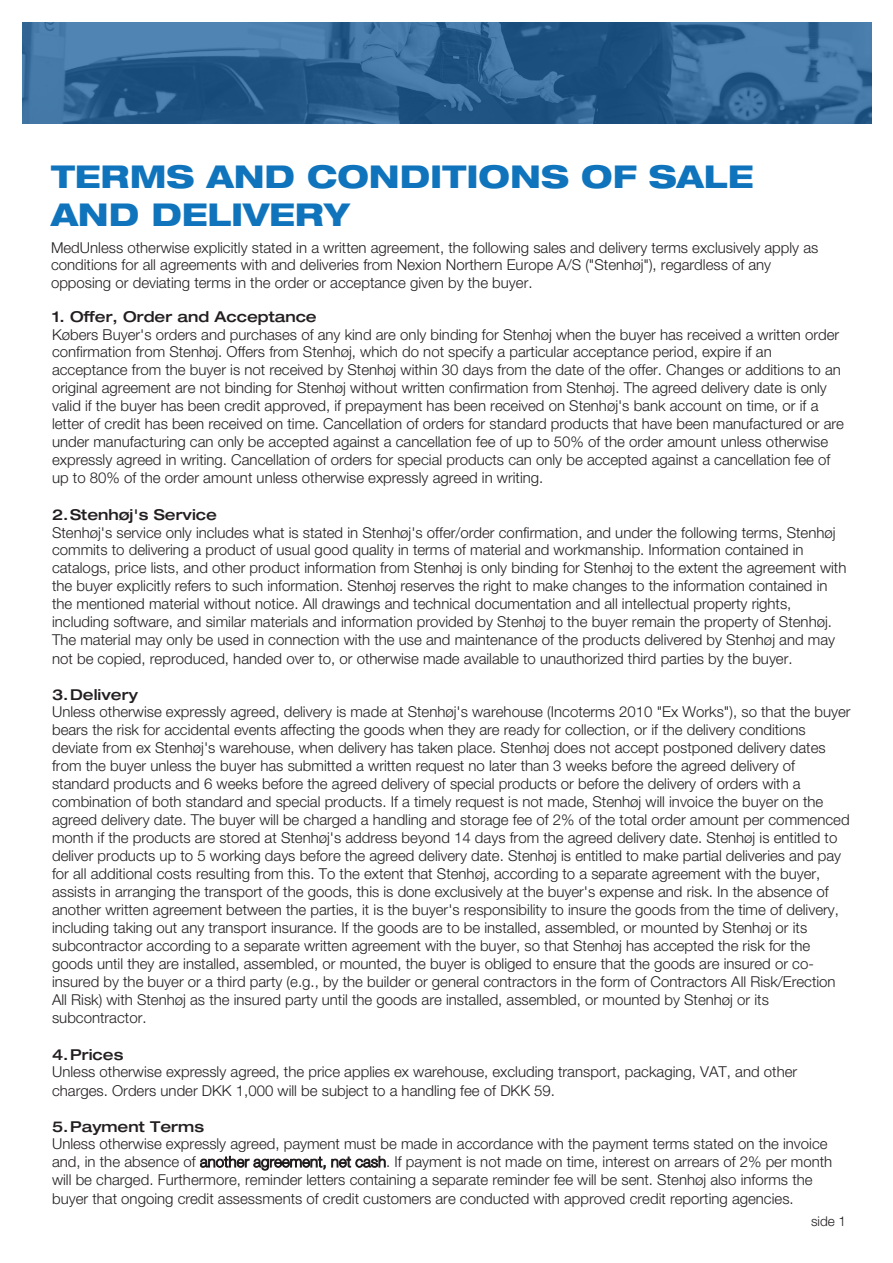
<style>
.page{position:relative;width:893px;height:1263px;background:#fff}
.page>*{position:absolute;margin:0;border:0;box-sizing:border-box;transform-origin:0 0}
.t1{font:800 expanded 31.5px/37.8px "Helvetica Neue LT Std";color:#1074bc}
.t2{font:300 15px/18px "Helvetica Neue LT Std";color:#231f20}
.t3{font:500 expanded 15px "Helvetica Neue LT Std";color:#231f20}
.t4{font:300 13.5px "Helvetica Neue LT Std";color:#231f20}
</style>
<div class="page">
<img style="left:22px;top:22px;width:850px;height:101px">
<h1 class="t1" style="left:51px;top:157px;width:704px">TERMS AND CONDITIONS OF SALE<br>AND DELIVERY</h1>
<p class="t2" style="left:51px;top:239px;width:769px;line-height:17.4px">MedUnless otherwise explicitly stated in a written agreement, the following sales and delivery terms exclusively apply as conditions for all agreements with and deliveries from Nexion Northern Europe A/S ("Stenhøj"), regardless of any opposing or deviating terms in the order or acceptance given by the buyer.</p>
<p class="t3" style="left:52px;top:307px;width:266px">1. Offer, Order and Acceptance</p>
<p class="t2" style="left:52px;top:325px;width:793px">Købers Buyer's orders and purchases of any kind are only binding for Stenhøj when the buyer has received a written order confirmation from Stenhøj. Offers from Stenhøj, which do not specify a particular acceptance period, expire if an acceptance from the buyer is not received by Stenhøj within 30 days from the date of the offer. Changes or additions to an original agreement are not binding for Stenhøj without written confirmation from Stenhøj. The agreed delivery date is only valid if the buyer has been credit approved, if prepayment has been received on Stenhøj's bank account on time, or if a letter of credit has been received on time. Cancellation of orders for standard products that have been manufactured or are under manufacturing can only be accepted against a cancellation fee of up to 50% of the order amount unless otherwise expressly agreed in writing. Cancellation of orders for special products can only be accepted against a cancellation fee of up to 80% of the order amount unless otherwise expressly agreed in writing.</p>
<p class="t3" style="left:52px;top:505px;width:166px">2.Stenhøj's Service</p>
<p class="t2" style="left:52px;top:523px;width:796px">Stenhøj's service only includes what is stated in Stenhøj's offer/order confirmation, and under the following terms, Stenhøj commits to delivering a product of usual good quality in terms of material and workmanship. Information contained in catalogs, price lists, and other product information from Stenhøj is only binding for Stenhøj to the extent the agreement with the buyer explicitly refers to such information. Stenhøj reserves the right to make changes to the information contained in the mentioned material without notice. All drawings and technical documentation and all intellectual property rights, including software, and similar materials and information provided by Stenhøj to the buyer remain the property of Stenhøj.<br>The material may only be used in connection with the use and maintenance of the products delivered by Stenhøj and may not be copied, reproduced, handed over to, or otherwise made available to unauthorized third parties by the buyer.</p>
<p class="t3" style="left:52px;top:685px;width:87px">3.Delivery</p>
<p class="t2" style="left:52px;top:702px;width:800px">Unless otherwise expressly agreed, delivery is made at Stenhøj's warehouse (Incoterms 2010 "Ex Works"), so that the buyer bears the risk for accidental events affecting the goods when they are ready for collection, or if the delivery conditions deviate from ex Stenhøj's warehouse, when delivery has taken place. Stenhøj does not accept postponed delivery dates from the buyer unless the buyer has submitted a written request no later than 3 weeks before the agreed delivery of standard products and 6 weeks before the agreed delivery of special products or before the delivery of orders with a combination of both standard and special products. If a timely request is not made, Stenhøj will invoice the buyer on the agreed delivery date. The buyer will be charged a handling and storage fee of 2% of the total order amount per commenced month if the products are stored at Stenhøj's address beyond 14 days from the agreed delivery date. Stenhøj is entitled to deliver products up to 5 working days before the agreed delivery date. Stenhøj is entitled to make partial deliveries and pay for all additional costs resulting from this. To the extent that Stenhøj, according to a separate agreement with the buyer, assists in arranging the transport of the goods, this is done exclusively at the buyer's expense and risk. In the absence of another written agreement between the parties, it is the buyer's responsibility to insure the goods from the time of delivery, including taking out any transport insurance. If the goods are to be installed, assembled, or mounted by Stenhøj or its subcontractor according to a separate written agreement with the buyer, so that Stenhøj has accepted the risk for the goods until they are installed, assembled, or mounted, the buyer is obliged to ensure that the goods are insured or co&shy;insured by the buyer or a third party (e.g., by the builder or general contractors in the form of Contractors All Risk/Erection All Risk) with Stenhøj as the insured party until the goods are installed, assembled, or mounted by Stenhøj or its subcontractor.</p>
<p class="t3" style="left:52px;top:1045px;width:73px">4.Prices</p>
<p class="t2" style="left:52px;top:1062px;width:747px;line-height:19px">Unless otherwise expressly agreed, the price applies ex warehouse, excluding transport, packaging, VAT, and other charges. Orders under DKK 1,000 will be subject to a handling fee of DKK 59.</p>
<p class="t3" style="left:52px;top:1117px;width:153px">5.Payment Terms</p>
<p class="t2" style="left:52px;top:1134px;width:782px">Unless otherwise expressly agreed, payment must be made in accordance with the payment terms stated on the invoice and, in the absence of another agreement, net cash. If payment is not made on time, interest on arrears of 2% per month will be charged. Furthermore, reminder letters containing a separate reminder fee will be sent. Stenhøj also informs the buyer that ongoing credit assessments of credit customers are conducted with approved credit reporting agencies.</p>
<p class="t4" style="left:811px;top:1213px;width:37px">side 1</p>
</div>
